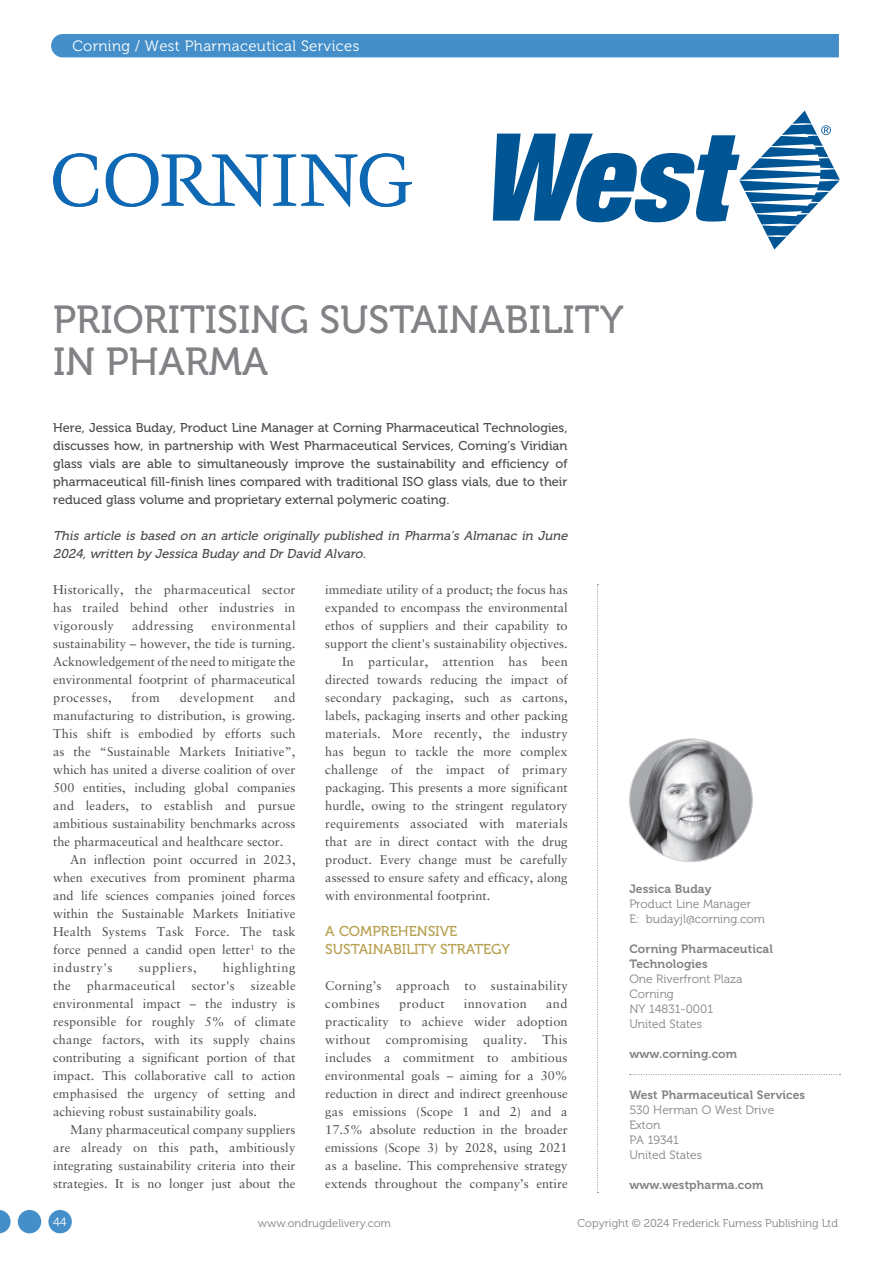
<style>
.page{position:relative;width:893px;height:1263px;background:#fff}
.page>*{position:absolute;margin:0;border:0;box-sizing:border-box;transform-origin:0 0}
.MF_Title{font:39px/42px "Museo 500";color:#808285}
.t1{font:15px "Museo 300";letter-spacing:.025em;color:#fff}
.MF_Xhead{font:14.25px/18px "Museo 500";color:#b6a04f}
.MF_body{font:12.75px/18px "Sabon LT Pro";color:#4b4c4d;text-align:justify}
.MF_body_no_indent{font:12.75px/18px "Sabon LT Pro";letter-spacing:.015em;color:#4b4c4d;text-align:justify}
.MF_standfirst{font:12.75px/18px "Museo 500";color:#4b4c4d;text-align:justify}
.MF_standfirst-2{font:italic 12.75px/18px "Museo 500";color:#4b4c4d}
.MF_body-2{font:12.75px "Sabon LT Pro";letter-spacing:.05em;color:#4b4c4d}
.MF_body-3{font:12.75px "Sabon LT Pro";letter-spacing:.025em;color:#4b4c4d}
.MF_body_no_indent-2{font:12.75px "Sabon LT Pro";letter-spacing:.035em;color:#4b4c4d}
.MF_author_box_body{font:12px/15px "Museo 300";color:#808285}
.MF_author_box_body_BOLD{font:12px/15px "Museo 700";letter-spacing:.01em;color:#808285}
.MF_author_box_body_UNDERLINE{font:12px "Museo 700";letter-spacing:.01em;color:#808285}
.t2{font:12px "Museo 300";color:#fff}
.t3{font:11.25px "Museo 300";color:#808285}
</style>
<div class="page">
<div style="left:51px;top:34px;width:788px;height:23px;background:#448fc9"></div>
<svg style="left:630px;top:1074px;width:210px;height:1px"></svg>
<svg style="left:597px;top:584px;width:1px;height:609px"></svg>
<svg style="left:493px;top:111px;width:347px;height:139px"></svg>
<img style="left:629px;top:739px;width:124px;height:123px;border-radius:62px">
<img style="left:53px;top:154px;width:358px;height:52px">
<div style="left:48px;top:1210px;width:24px;height:23px;background:#448fc9;border-radius:50%"></div>
<div style="left:18px;top:1210px;width:23px;height:23px;background:#448fc9;border-radius:50%"></div>
<svg style="left:0;top:1210px;width:11px;height:23px"></svg>
<p class="t1" style="left:72px;top:37px;width:289px">Corning / West Pharmaceutical Services</p>
<p class="MF_Title" style="left:53px;top:299px;width:572px">PRIORITISING SUSTAINABILITY<br>IN PHARMA</p>
<p class="MF_standfirst" style="left:53px;top:419px;width:516px">Here, Jessica Buday, Product Line Manager at Corning Pharmaceutical Technologies, discusses how, in partnership with West Pharmaceutical Services, Corning’s Viridian glass vials are able to simultaneously improve the sustainability and efficiency of pharmaceutical fill-finish lines compared with traditional ISO glass vials, due to their reduced glass volume and proprietary external polymeric coating.</p>
<p class="MF_standfirst-2" style="left:53px;top:527px;width:519px">This article is based on an article originally published in Pharma’s Almanac in June<br>2024,written by Jessica Buday and DrDavid Alvaro.</p>
<p class="MF_body_no_indent" style="left:53px;top:580px;width:244px">Historically, the pharmaceutical sector has trailed behind other industries in vigorously</p>
<p class="MF_body_no_indent" style="left:53px;top:616px;width:244px;text-indent:158px">environmental sustainability – however, the tide is turning.<br>Acknowledgement of the need to mitigate the environmental footprint of pharmaceutical processes,</p>
<p class="MF_body_no_indent" style="left:132px;top:616px;width:63px">addressing</p>
<p class="MF_body_no_indent" style="left:53px;top:688px;width:244px;text-indent:221px">and manufacturing to distribution, is growing.<br>This shift is embodied by efforts such as the “Sustainable Markets Initiative”, which has united a diverse coalition of over 500 entities, including global companies and leaders, to establish and pursue ambitious sustainability benchmarks across the pharmaceutical and healthcare sector.</p>
<p class="MF_body" style="left:53px;top:850px;width:244px;text-indent:17px">An inflection point occurred in 2023, when executives from prominent pharma and life sciences companies joined forces within the Sustainable Markets Initiative Health Systems Task Force. The task force penned a candid open letter<sup>1</sup> to the industry's</p>
<p class="MF_body_no_indent" style="left:132px;top:688px;width:30px">from</p>
<p class="MF_body_no_indent-2" style="left:180px;top:690px;width:76px">development</p>
<p class="MF_body-2" style="left:139px;top:960px;width:59px">suppliers,</p>
<p class="MF_body-2" style="left:223px;top:960px;width:74px">highlighting</p>
<p class="MF_body" style="left:53px;top:976px;width:19px">the</p>
<p class="MF_body-3" style="left:87px;top:978px;width:90px">pharmaceutical</p>
<p class="MF_body" style="left:191px;top:976px;width:45px">sector's</p>
<p class="MF_body" style="left:53px;top:976px;width:244px;text-indent:198px">sizeable environmental impact – the industry is responsible for roughly 5% of climate change factors, with its supply chains contributing a significant portion of that impact. This collaborative call to action emphasised the urgency of setting and achieving robust sustainability goals.</p>
<p class="MF_body" style="left:53px;top:1120px;width:244px;text-indent:17px">Many pharmaceutical company suppliers are already on this path, ambitiously integrating sustainability criteria into their strategies. It is no longer just about the</p>
<p class="MF_body" style="left:325px;top:580px;width:244px">immediate utility of a product; the focus has expanded to encompass the environmental ethos of suppliers and their capability to support the client's sustainability objectives.</p>
<p class="MF_body" style="left:325px;top:652px;width:244px;text-indent:17px">In particular, attention has been directed towards reducing the impact of secondary packaging, such as cartons, labels, packaging inserts and other packing materials. More recently, the industry has begun to tackle the more complex challenge of the impact of primary packaging. This presents a more significant hurdle, owing to the stringent regulatory requirements associated with materials that are in direct contact with the drug product. Every change must be carefully assessed to ensure safety and efficacy, along with environmental footprint.</p>
<p class="MF_Xhead" style="left:325px;top:922px;width:186px">A COMPREHENSIVE<br>SUSTAINABILITY STRATEGY</p>
<p class="MF_body_no_indent" style="left:325px;top:976px;width:244px">Corning’s approach to sustainability combines</p>
<p class="MF_body_no_indent" style="left:325px;top:994px;width:244px;text-indent:221px">and practicality to achieve wider adoption without compromising quality. This includes a commitment to ambitious environmental goals – aiming for a 30% reduction in direct and indirect greenhouse gas emissions (Scope 1 and 2) and a 17.5% absolute reduction in the broader emissions (Scope 3) by 2028, using 2021 as a baseline. This comprehensive strategy extends throughout the company’s entire</p>
<p class="MF_body_no_indent" style="left:399px;top:994px;width:47px">product</p>
<p class="MF_body_no_indent" style="left:464px;top:994px;width:65px">innovation</p>
<p class="MF_author_box_body_BOLD" style="left:629px;top:881px;width:83px">Jessica Buday</p>
<p class="MF_author_box_body" style="left:629px;top:897px;width:137px">Product Line Manager<br>E: budayjl@corning.com</p>
<p class="MF_author_box_body_BOLD" style="left:629px;top:941px;width:145px">Corning Pharmaceutical<br>Technologies</p>
<p class="MF_author_box_body" style="left:629px;top:972px;width:115px">One Riverfront Plaza</p>
<p class="MF_author_box_body" style="left:629px;top:987px;width:46px">Corning</p>
<p class="MF_author_box_body" style="left:629px;top:1002px;width:85px">NY 14831-0001</p>
<p class="MF_author_box_body" style="left:629px;top:1017px;width:74px">United States</p>
<p class="MF_author_box_body_UNDERLINE" style="left:629px;top:1047px;width:109px">www.corning.com</p>
<p class="MF_author_box_body_BOLD" style="left:629px;top:1087px;width:177px">West Pharmaceutical Services</p>
<p class="MF_author_box_body" style="left:629px;top:1102px;width:146px">530 Herman O West Drive</p>
<p class="MF_author_box_body" style="left:629px;top:1117px;width:33px">Exton</p>
<p class="MF_author_box_body" style="left:629px;top:1132px;width:51px">PA 19341</p>
<p class="MF_author_box_body" style="left:629px;top:1147px;width:74px">United States</p>
<p class="MF_author_box_body_BOLD" style="left:629px;top:1177px;width:136px">www.westpharma.com</p>
<p class="t2" style="left:53px;top:1215px;width:15px">44</p>
<p class="t3" style="left:258px;top:1217px;width:135px">www.ondrugdelivery.com</p>
<p class="t3" style="left:577px;top:1217px;width:262px">Copyright © 2024 Frederick Furness Publishing Ltd</p>
</div>
